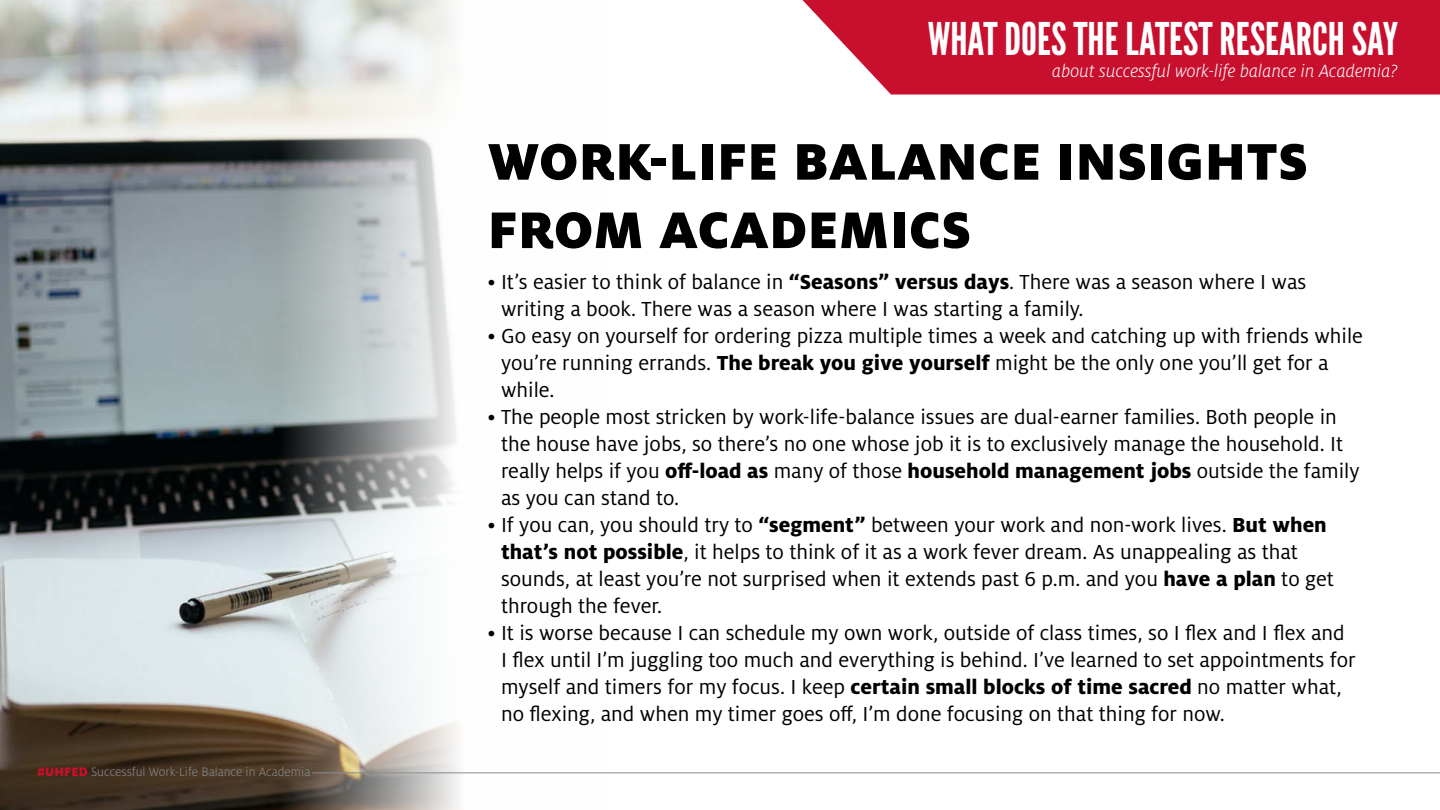
<style>
.page{position:relative;width:1440px;height:810px;background:#fff}
.page>*{position:absolute;margin:0;border:0;box-sizing:border-box;transform-origin:0 0}
.t1{font:900 57px/68.4px "Milo OT";letter-spacing:.01em;color:#000}
.t2{font:45px "League Gothic";color:#fff}
.t3{font:22.5px/27px "Milo OT";color:#000}
.t4{font:italic 300 19.5px "Milo OT";color:#fff}
.t5{font:300 13.5px "Milo OT";color:#888b8d}
.s1{font-weight:900;color:#c8102e}
.s2{font-weight:800}
</style>
<div class="page">
<img style="left:0;top:0;width:604px;height:810px">
<hr style="left:313px;top:773px;width:1127px;height:1px;background:#888b8d">
<svg style="left:803px;top:0;width:637px;height:94px;background:#cc213d"></svg>
<p class="t5" style="left:38px;top:764px;width:274px"><span class="s1">#UHFED</span> Successful Work-Life Balance in Academia</p>
<h2 class="t2" style="left:928px;top:12px;width:472px">WHAT DOES THE LATEST RESEARCH SAY</h2>
<p class="t4" style="left:1052px;top:60px;width:347px">about successful work-life balance in Academia?</p>
<h1 class="t1" style="left:488px;top:127px;width:821px">WORK-LIFE BALANCE INSIGHTS<br>FROM ACADEMICS</h1>
<p class="t3" style="left:501px;top:268px;width:807px;text-indent:-14px">• It’s easier to think of balance in <span class="s2">“Seasons” versus days</span>. There was a season where I was writing a book. There was a season where I was starting a family.</p>
<p class="t3" style="left:501px;top:322px;width:864px;text-indent:-14px">• Go easy on yourself for ordering pizza multiple times a week and catching up with friends while you’re running errands. <span class="s2">The break you give yourself</span> might be the only one you’ll get for a while.</p>
<p class="t3" style="left:501px;top:403px;width:860px;text-indent:-14px">• The people most stricken by work-life-balance issues are dual-earner families. Both people in the house have jobs, so there’s no one whose job it is to exclusively manage the household. It really helps if you <span class="s2">off-load as</span> many of those <span class="s2">household management jobs</span> outside the family as you can stand to.</p>
<p class="t3" style="left:501px;top:511px;width:834px;text-indent:-14px">• If you can, you should try to <span class="s2">“segment”</span> between your work and non-work lives. <span class="s2">But when that’s not possible</span>, it helps to think of it as a work fever dream. As unappealing as that sounds, at least you’re not surprised when it extends past 6 p.m. and you <span class="s2">have a plan</span> to get through the fever.</p>
<p class="t3" style="left:501px;top:619px;width:856px;text-indent:-14px">• It is worse because I can schedule my own work, outside of class times, so I flex and I flex and I flex until I’m juggling too much and everything is behind. I’ve learned to set appointments for myself and timers for my focus. I keep <span class="s2">certain small blocks of time sacred</span> no matter what, no flexing, and when my timer goes off, I’m done focusing on that thing for now.</p>
</div>
